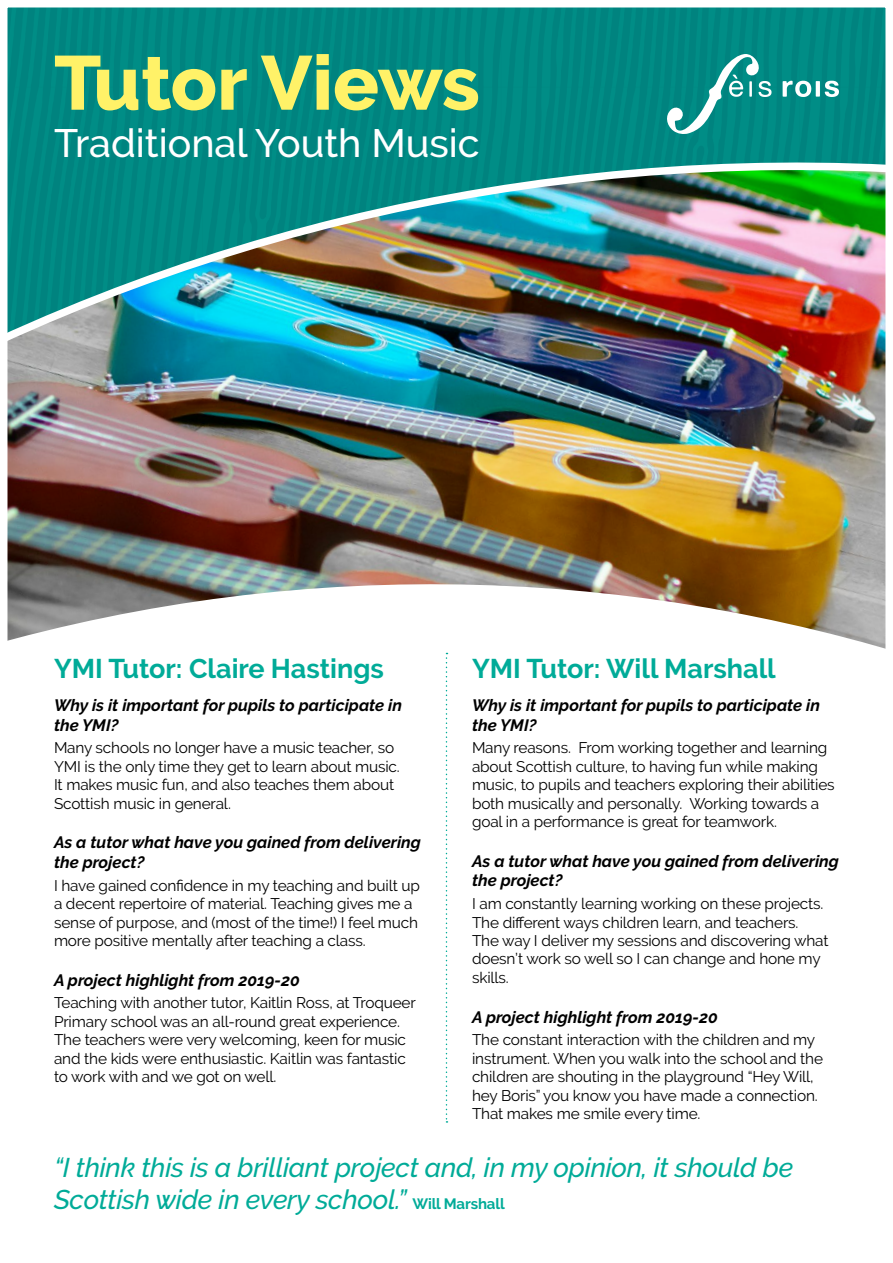
<style>
.page{position:relative;width:893px;height:1263px;background:#fff}
.page>*{position:absolute;margin:0;border:0;box-sizing:border-box;transform-origin:0 0}
.t1{font:800 76.2px "Raleway";letter-spacing:-.005em;color:#fff268}
.t2{font:500 39.45px "Raleway";color:#fff}
.t3{font:italic 500 27px/32.4px "Raleway";letter-spacing:-.01em;color:#00ab98}
.t4{font:700 27px "Raleway";color:#00ab98}
.t5{font:italic 700 16.5px/19.8px "Raleway";color:#000}
.t6{font:15.3px/18.5px "Raleway";letter-spacing:-.01em;color:#000}
.s1{font-weight:700;font-style:normal;font-size:15px}
</style>
<div class="page">
<div style="left:9px;top:9px;width:875px;height:126px;background:#008681"></div>
<svg style="left:664px;top:53px;width:175px;height:82px;background:#229893"></svg>
<svg style="left:446px;top:680px;width:1px;height:443px"></svg>
<img style="left:9px;top:135px;width:875px;height:543px">
<div style="left:0;top:0;width:893px;height:1263px;border:8px solid #fff"></div>
<h1 class="t1" style="left:54px;top:40px;width:427px">Tutor Views</h1>
<h2 class="t2" style="left:54px;top:120px;width:427px">Traditional Youth Music</h2>
<h3 class="t4" style="left:54px;top:653px;width:331px">YMI Tutor: Claire Hastings</h3>
<p class="t5" style="left:54px;top:695px;width:349px">Why is it important for pupils to participate in the YMI?</p>
<p class="t6" style="left:54px;top:738px;width:347px">Many schools no longer have a music teacher, so YMI is the only time they get to learn about music.<br>It makes music fun, and also teaches them about Scottish music in general.</p>
<p class="t5" style="left:54px;top:832px;width:368px">As a tutor what have you gained from delivering the project?</p>
<p class="t6" style="left:54px;top:876px;width:367px">I have gained confidence in my teaching and built up a decent repertoire of material. Teaching gives me a sense of purpose, and (most of the time!) I feel much more positive mentally after teaching a class.</p>
<p class="t5" style="left:54px;top:970px;width:247px">A project highlight from 2019-20</p>
<p class="t6" style="left:54px;top:994px;width:363px">Teaching with another tutor, Kaitlin Ross, at Troqueer Primary school was an all-round great experience.<br>The teachers were very welcoming, keen for music and the kids were enthusiastic. Kaitlin was fantastic to work with and we got on well.</p>
<h3 class="t4" style="left:472px;top:653px;width:305px">YMI Tutor: Will Marshall</h3>
<p class="t5" style="left:472px;top:695px;width:349px">Why is it important for pupils to participate in the YMI?</p>
<p class="t6" style="left:472px;top:738px;width:364px">Many reasons. From working together and learning about Scottish culture, to having fun while making music, to pupils and teachers exploring their abilities both musically and personally. Working towards a goal in a performance is great for teamwork.</p>
<p class="t5" style="left:472px;top:851px;width:368px">As a tutor what have you gained from delivering the project?</p>
<p class="t6" style="left:472px;top:894px;width:358px">I am constantly learning working on these projects.<br>The different ways children learn, and teachers.<br>The way I deliver my sessions and discovering what doesn’t work so well so I can change and hone my skills.</p>
<p class="t5" style="left:472px;top:1007px;width:247px">A project highlight from 2019-20</p>
<p class="t6" style="left:472px;top:1030px;width:352px">The constant interaction with the children and my instrument. When you walk into the school and the children are shouting in the playground “Hey Will, hey Boris” you know you have made a connection.<br>That makes me smile every time.</p>
<h3 class="t3" style="left:54px;top:1151px;width:741px">“I think this is a brilliant project and, in my opinion, it should be<br>Scottish wide in every school.” <span class="s1">Will Marshall</span></h3>
</div>
